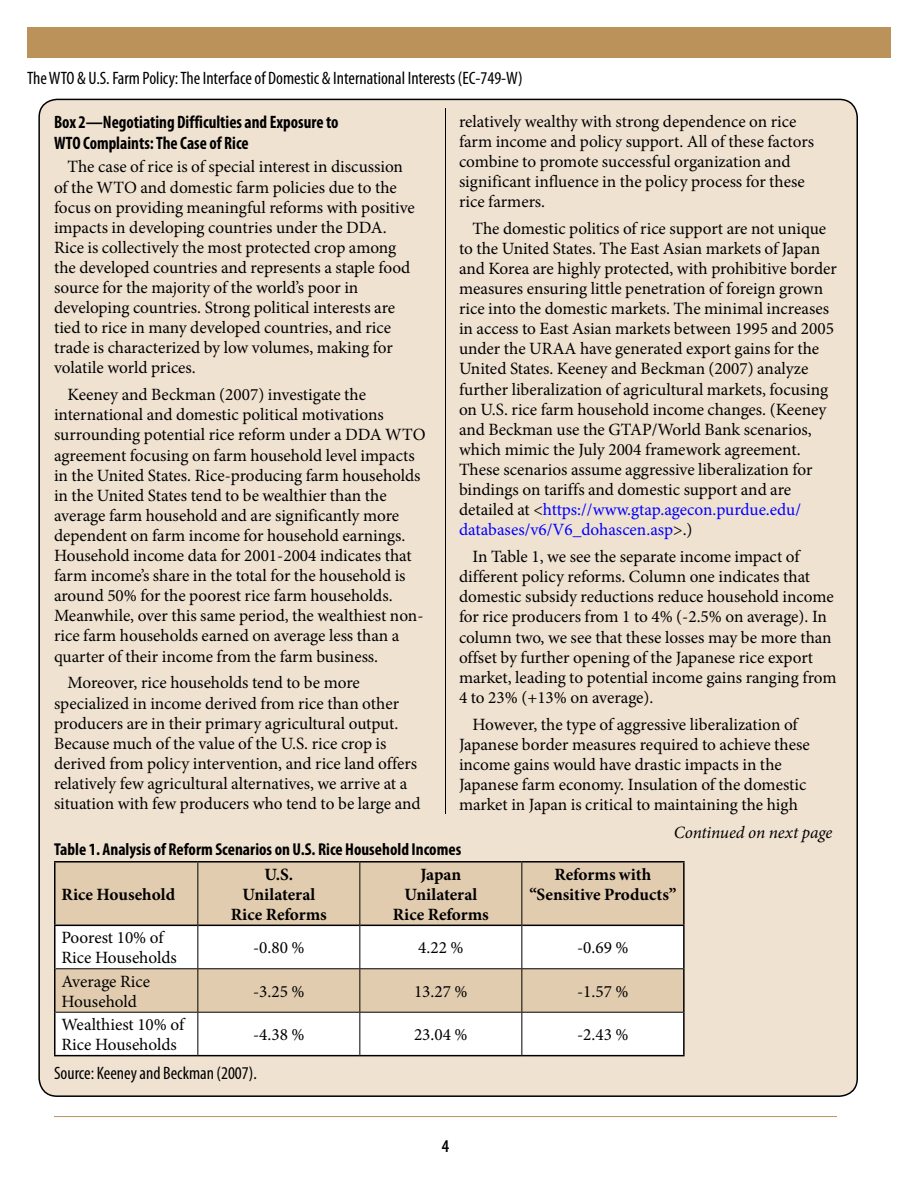
<style>
.page{position:relative;width:918px;height:1188px;background:#fff}
.page>*{position:absolute;margin:0;border:0;box-sizing:border-box;transform-origin:0 0}
.t1{font:condensed 18px "Myriad Pro";color:#000}
.t2{font:700 condensed 18px/21.6px "Myriad Pro";color:#000;scale:.95 1}
.t3{font:17.25px/20.1px "Minion Pro";color:#000}
.t4{font:700 17.25px/20.1px "Minion Pro";color:#000;text-align:center}
.t5{font:700 condensed 17.25px "Myriad Pro";color:#000}
.t6{font:italic 17.25px "Minion Pro";letter-spacing:-.005em;color:#000}
.s1{color:#00f}
</style>
<div class="page">
<div style="left:39px;top:99px;width:818px;height:997px;background:#f0e2d1;border-radius:18px"></div>
<div style="left:27px;top:27px;width:864px;height:31px;background:#bb935a"></div>
<hr style="left:54px;top:1116px;width:783px;height:1px;background:#bb935a">
<hr style="left:445px;top:108px;width:1px;height:706px;background:#000">
<div style="left:56px;top:863px;width:627px;height:62px;background:#e2ccaf"></div>
<svg style="left:56px;top:926px;width:627px;height:129px;background:#f3ece2"></svg>
<hr style="left:54px;top:861px;width:144px;height:2px;background:#000">
<hr style="left:54px;top:863px;width:2px;height:62px;background:#000">
<hr style="left:198px;top:861px;width:162px;height:2px;background:#000">
<hr style="left:360px;top:861px;width:162px;height:2px;background:#000">
<hr style="left:522px;top:861px;width:163px;height:2px;background:#000">
<hr style="left:683px;top:863px;width:2px;height:62px;background:#000">
<hr style="left:54px;top:926px;width:2px;height:43px;background:#000">
<hr style="left:683px;top:926px;width:2px;height:43px;background:#000">
<hr style="left:54px;top:969px;width:2px;height:43px;background:#000">
<hr style="left:683px;top:969px;width:2px;height:43px;background:#000">
<hr style="left:54px;top:1012px;width:2px;height:43px;background:#000">
<hr style="left:683px;top:1012px;width:2px;height:43px;background:#000">
<hr style="left:54px;top:1055px;width:144px;height:1px;background:#000">
<hr style="left:198px;top:1055px;width:162px;height:1px;background:#000">
<hr style="left:360px;top:1055px;width:162px;height:1px;background:#000">
<hr style="left:522px;top:1055px;width:163px;height:1px;background:#000">
<hr style="left:54px;top:925px;width:143px;height:1px;background:#000">
<hr style="left:198px;top:925px;width:161px;height:1px;background:#000">
<hr style="left:360px;top:925px;width:161px;height:1px;background:#000">
<hr style="left:522px;top:925px;width:163px;height:1px;background:#000">
<hr style="left:197px;top:925px;width:1px;height:43px;background:#000">
<hr style="left:359px;top:925px;width:1px;height:43px;background:#000">
<hr style="left:521px;top:925px;width:1px;height:43px;background:#000">
<hr style="left:56px;top:968px;width:142px;height:1px;background:#000">
<hr style="left:198px;top:968px;width:162px;height:1px;background:#000">
<hr style="left:197px;top:969px;width:1px;height:43px;background:#000">
<hr style="left:360px;top:968px;width:162px;height:1px;background:#000">
<hr style="left:359px;top:969px;width:1px;height:43px;background:#000">
<hr style="left:522px;top:968px;width:161px;height:1px;background:#000">
<hr style="left:521px;top:969px;width:1px;height:43px;background:#000">
<hr style="left:56px;top:1012px;width:142px;height:1px;background:#000">
<hr style="left:198px;top:1012px;width:162px;height:1px;background:#000">
<hr style="left:197px;top:1013px;width:1px;height:42px;background:#000">
<hr style="left:360px;top:1012px;width:162px;height:1px;background:#000">
<hr style="left:359px;top:1013px;width:1px;height:42px;background:#000">
<hr style="left:522px;top:1012px;width:161px;height:1px;background:#000">
<hr style="left:521px;top:1013px;width:1px;height:42px;background:#000">
<hr style="left:197px;top:863px;width:1px;height:62px;background:#000">
<hr style="left:359px;top:863px;width:1px;height:62px;background:#000">
<hr style="left:521px;top:863px;width:1px;height:62px;background:#000">
<p class="t1" style="left:27px;top:67px;width:497px">The WTO &amp; U.S. Farm Policy: The Interface of Domestic &amp; International Interests (EC-749-W)</p>
<p class="t3" style="left:459px;top:111px;width:357px">relatively wealthy with strong dependence on rice farm income and policy support. All of these factors combine to promote successful organization and significant influence in the policy process for these rice farmers.</p>
<p class="t3" style="left:459px;top:218px;width:379px;text-indent:14px">The domestic politics of rice support are not unique to the United States. The East Asian markets of Japan and Korea are highly protected, with prohibitive border measures ensuring little penetration of foreign grown rice into the domestic markets. The minimal increases in access to East Asian markets between 1995 and 2005 under the URAA have generated export gains for the United States. Keeney and Beckman (2007) analyze further liberalization of agricultural markets, focusing on U.S. rice farm household income changes. (Keeney and Beckman use the GTAP/World Bank scenarios, which mimic the July 2004 framework agreement.<br>These scenarios assume aggressive liberalization for bindings on tariffs and domestic support and are detailed at &lt;<span class="s1">https://www.gtap.agecon.purdue.edu/ databases/v6/V6_dohascen.asp</span>&gt;.)</p>
<p class="t3" style="left:459px;top:547px;width:379px;text-indent:14px">In Table 1, we see the separate income impact of different policy reforms. Column one indicates that domestic subsidy reductions reduce household income for rice producers from 1 to 4% (-2.5% on average). In column two, we see that these losses may be more than offset by further opening of the Japanese rice export market, leading to potential income gains ranging from 4 to 23% (+13% on average).</p>
<p class="t3" style="left:459px;top:714px;width:352px;text-indent:14px">However, the type of aggressive liberalization of Japanese border measures required to achieve these income gains would have drastic impacts in the Japanese farm economy. Insulation of the domestic market in Japan is critical to maintaining the high</p>
<p class="t5" style="left:54px;top:839px;width:409px">Table 1. Analysis of Reform Scenarios on U.S. Rice Household Incomes</p>
<p class="t4" style="left:62px;top:884px;width:115px">Rice Household</p>
<p class="t2" style="left:54px;top:110px;width:301px">Box 2—Negotiating Difficulties and Exposure to<br>WTO Complaints: The Case of Rice</p>
<p class="t3" style="left:54px;top:157px;width:362px;text-indent:14px">The case of rice is of special interest in discussion of the WTO and domestic farm policies due to the focus on providing meaningful reforms with positive impacts in developing countries under the DDA.<br>Rice is collectively the most protected crop among the developed countries and represents a staple food source for the majority of the world’s poor in developing countries. Strong political interests are tied to rice in many developed countries, and rice trade is characterized by low volumes, making for volatile world prices.</p>
<p class="t3" style="left:54px;top:385px;width:373px;text-indent:14px">Keeney and Beckman (2007) investigate the international and domestic political motivations surrounding potential rice reform under a DDA WTO agreement focusing on farm household level impacts in the United States. Rice-producing farm households in the United States tend to be wealthier than the average farm household and are significantly more dependent on farm income for household earnings.<br>Household income data for 2001-2004 indicates that farm income’s share in the total for the household is around 50% for the poorest rice farm households.<br>Meanwhile, over this same period, the wealthiest non&shy;rice farm households earned on average less than a quarter of their income from the farm business.</p>
<p class="t3" style="left:54px;top:673px;width:368px;text-indent:14px">Moreover, rice households tend to be more specialized in income derived from rice than other producers are in their primary agricultural output.<br>Because much of the value of the U.S. rice crop is derived from policy intervention, and rice land offers relatively few agricultural alternatives, we arrive at a situation with few producers who tend to be large and</p>
<p class="t6" style="left:674px;top:820px;width:160px">Continued on next page</p>
<p class="t4" style="left:231px;top:864px;width:98px">U.S.<br>Unilateral<br>Rice Reforms</p>
<p class="t4" style="left:393px;top:864px;width:98px">Japan<br>Unilateral<br>Rice Reforms</p>
<p class="t4" style="left:529px;top:864px;width:148px">Reforms with “Sensitive Products”</p>
<p class="t3" style="left:62px;top:928px;width:117px">Poorest 10% of<br>Rice Households</p>
<p class="t3" style="left:253px;top:938px;width:53px">-0.80 %</p>
<p class="t3" style="left:418px;top:938px;width:47px">4.22 %</p>
<p class="t3" style="left:577px;top:938px;width:53px">-0.69 %</p>
<p class="t3" style="left:62px;top:971px;width:90px">Average Rice<br>Household</p>
<p class="t3" style="left:253px;top:981px;width:53px">-3.25 %</p>
<p class="t3" style="left:414px;top:981px;width:55px">13.27 %</p>
<p class="t3" style="left:577px;top:981px;width:53px">-1.57 %</p>
<p class="t3" style="left:62px;top:1015px;width:124px">Wealthiest 10% of<br>Rice Households</p>
<p class="t3" style="left:253px;top:1025px;width:53px">-4.38 %</p>
<p class="t3" style="left:414px;top:1025px;width:55px">23.04 %</p>
<p class="t3" style="left:577px;top:1025px;width:53px">-2.43 %</p>
<p class="t1" style="left:54px;top:1062px;width:204px">Source: Keeney and Beckman (2007).</p>
</div>
